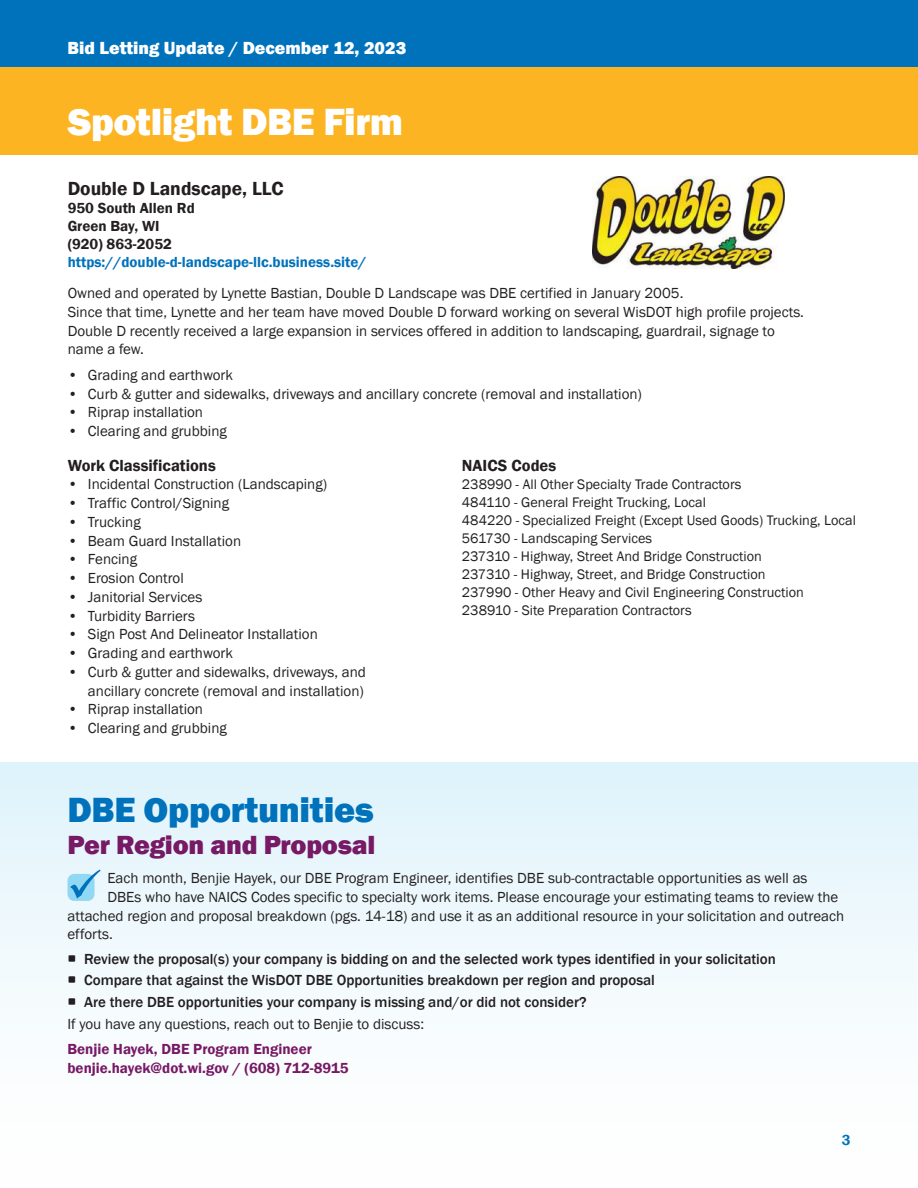
<style>
.page{position:relative;width:918px;height:1188px;background:#fff}
.page>*{position:absolute;margin:0;border:0;box-sizing:border-box;transform-origin:0 0}
.t1{font:800 39px "Franklin Gothic";letter-spacing:-.01em;color:#fff}
.t2{font:800 36px "Franklin Gothic";letter-spacing:-.01em;color:#0072bc}
.t3{font:800 27px "Franklin Gothic";letter-spacing:-.01em;color:#771965}
.t4{font:600 19.5px "Franklin Gothic";color:#231f20}
.t5{font:800 18px "Franklin Gothic";color:#fff}
.t6{font:600 16.5px "Franklin Gothic";color:#231f20}
.t7{font:15px/18.8px "Franklin Gothic";color:#231f20}
.t8{font:500 15px "Franklin Gothic";color:#231f20}
.t9{font:600 15px/18px "Franklin Gothic";color:#0072bc}
.t10{font:600 15px/18.8px "Franklin Gothic";color:#771965}
.t11{font:14.25px "Franklin Gothic";color:#231f20}
.s1{color:#231f20}
</style>
<div class="page">
<div style="left:0;top:763px;width:918px;height:425px;background:linear-gradient(to bottom,#e0f4fb,#fff)"></div>
<div style="left:0;top:0;width:918px;height:68px;background:#0072bc"></div>
<div style="left:68px;top:874px;width:26px;height:27px;background:#90d8f3;border-radius:7px"></div>
<svg style="left:70px;top:870px;width:31px;height:29px"></svg>
<div style="left:0;top:68px;width:918px;height:87px;background:#fcb423"></div>
<img style="left:592px;top:177px;width:193px;height:92px">
<p class="t5" style="left:68px;top:36px;width:340px">Bid Letting Update / December 12, 2023</p>
<h1 class="t1" style="left:68px;top:97px;width:337px">Spotlight DBE Firm</h1>
<h2 class="t4" style="left:68px;top:177px;width:218px">Double D Landscape, LLC</h2>
<p class="t9" style="left:68px;top:199px;width:300px"><span class="s1">950 South Allen Rd<br>Green Bay, WI<br>(920) 863-2052 </span>https://double-d-landscape-llc.business.site/</p>
<p class="t7" style="left:68px;top:284px;width:617px">Owned and operated by Lynette Bastian, Double D Landscape was DBE certified in January 2005.</p>
<p class="t7" style="left:68px;top:303px;width:738px">Since that time, Lynette and her team have moved Double D forward working on several WisDOT high profile projects.<br>Double D recently received a large expansion in services offered in addition to landscaping, guardrail, signage to name a few.</p>
<p class="t7" style="left:68px;top:366px;width:167px">• Grading and earthwork</p>
<p class="t7" style="left:68px;top:385px;width:576px">• Curb &amp; gutter and sidewalks, driveways and ancillary concrete (removal and installation)</p>
<p class="t7" style="left:68px;top:403px;width:137px">• Riprap installation</p>
<p class="t7" style="left:68px;top:422px;width:161px">• Clearing and grubbing</p>
<h3 class="t6" style="left:68px;top:455px;width:150px">Work Classifications</h3>
<p class="t7" style="left:68px;top:475px;width:261px">• Incidental Construction (Landscaping)</p>
<p class="t7" style="left:68px;top:494px;width:163px">• Traffic Control/Signing</p>
<p class="t7" style="left:68px;top:513px;width:75px">• Trucking</p>
<p class="t7" style="left:68px;top:532px;width:175px">• Beam Guard Installation</p>
<p class="t7" style="left:68px;top:550px;width:71px">• Fencing</p>
<p class="t7" style="left:68px;top:569px;width:118px">• Erosion Control</p>
<p class="t7" style="left:68px;top:588px;width:136px">• Janitorial Services</p>
<p class="t7" style="left:68px;top:607px;width:129px">• Turbidity Barriers</p>
<p class="t7" style="left:68px;top:625px;width:252px">• Sign Post And Delineator Installation</p>
<p class="t7" style="left:68px;top:644px;width:167px">• Grading and earthwork</p>
<p class="t7" style="left:68px;top:663px;width:300px;text-align:right">• Curb &amp; gutter and sidewalks, driveways, and ancillary concrete (removal and installation)</p>
<p class="t7" style="left:68px;top:700px;width:137px">• Riprap installation</p>
<p class="t7" style="left:68px;top:719px;width:161px">• Clearing and grubbing</p>
<h3 class="t6" style="left:462px;top:455px;width:96px">NAICS Codes</h3>
<p class="t11" style="left:462px;top:475px;width:281px">238990 - All Other Specialty Trade Contractors</p>
<p class="t11" style="left:462px;top:493px;width:246px">484110 - General Freight Trucking, Local</p>
<p class="t11" style="left:462px;top:511px;width:396px">484220 - Specialized Freight (Except Used Goods) Trucking, Local</p>
<p class="t11" style="left:462px;top:529px;width:192px">561730 - Landscaping Services</p>
<p class="t11" style="left:462px;top:547px;width:302px">237310 - Highway, Street And Bridge Construction</p>
<p class="t11" style="left:462px;top:565px;width:305px">237310 - Highway, Street, and Bridge Construction</p>
<p class="t11" style="left:462px;top:583px;width:343px">237990 - Other Heavy and Civil Engineering Construction</p>
<p class="t11" style="left:462px;top:601px;width:231px">238910 - Site Preparation Contractors</p>
<h1 class="t2" style="left:68px;top:786px;width:308px">DBE Opportunities</h1>
<h2 class="t3" style="left:68px;top:828px;width:309px">Per Region and Proposal</h2>
<p class="t7" style="left:107px;top:869px;width:702px">Each month, Benjie Hayek, our DBE Program Engineer, identifies DBE sub-contractable opportunities as well as</p>
<p class="t7" style="left:107px;top:888px;width:732px">DBEs who have NAICS Codes specific to specialty work items. Please encourage your estimating teams to review the</p>
<p class="t7" style="left:67px;top:907px;width:778px">attached region and proposal breakdown (pgs. 14-18) and use it as an additional resource in your solicitation and outreach</p>
<p class="t7" style="left:67px;top:925px;width:47px">efforts.</p>
<p class="t8" style="left:67px;top:950px;width:710px">○ Review the proposal(s) your company is bidding on and the selected work types identified in your solicitation</p>
<p class="t8" style="left:67px;top:971px;width:589px">○ Compare that against the WisDOT DBE Opportunities breakdown per region and proposal</p>
<p class="t8" style="left:67px;top:992px;width:521px">○ Are there DBE opportunities your company is missing and/or did not consider?</p>
<p class="t7" style="left:67px;top:1015px;width:358px">If you have any questions, reach out to Benjie to discuss:</p>
<p class="t10" style="left:67px;top:1040px;width:283px">Benjie Hayek, DBE Program Engineer benjie.hayek@dot.wi.gov / (608) 712-8915</p>
<p class="t9" style="left:842px;top:1131px;width:10px">3</p>
</div>
